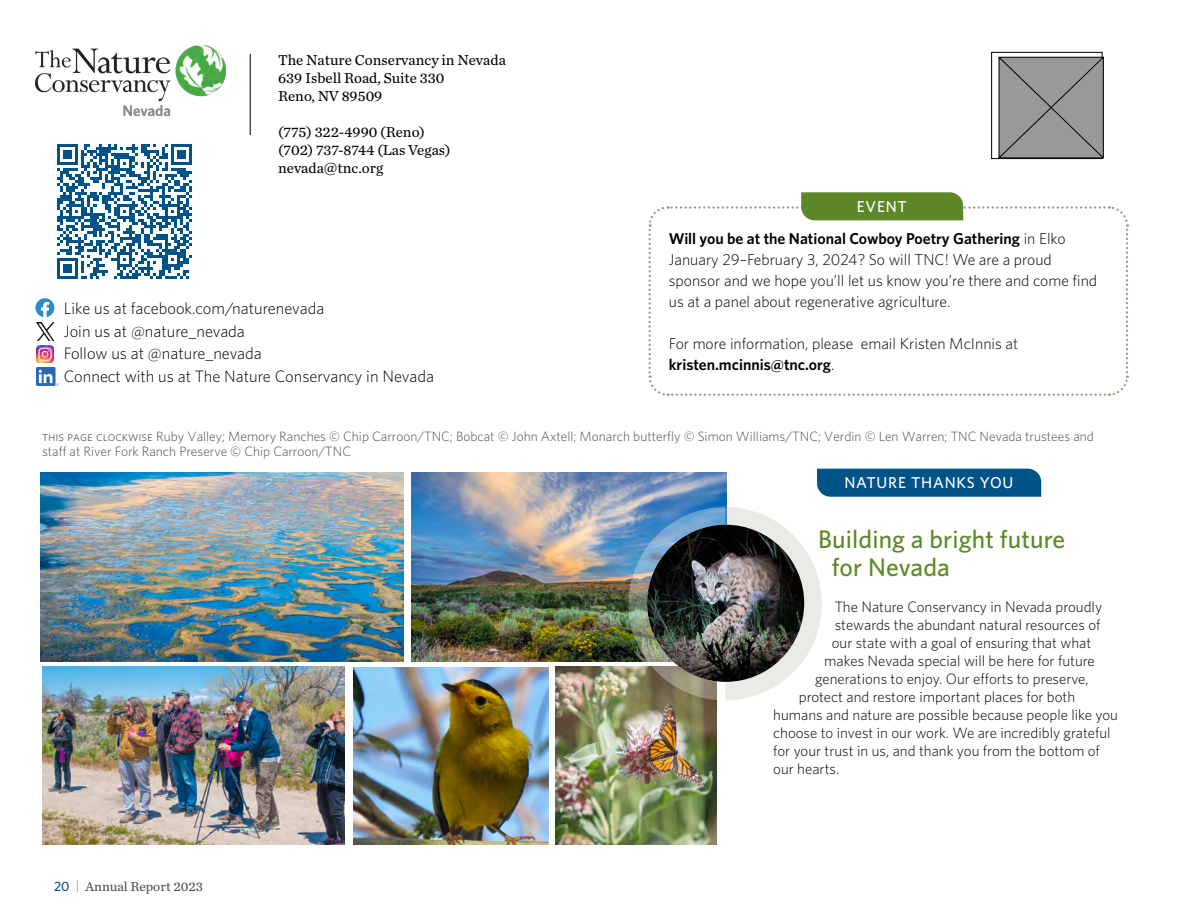
<style>
.page{position:relative;width:1188px;height:918px;background:#fff}
.page>*{position:absolute;margin:0;border:0;box-sizing:border-box;transform-origin:0 0}
.t1{font:500 25.5px/28.5px "Whitney";letter-spacing:.005em;color:#5e8827}
.t2{font:300 16.5px/22.5px "Whitney";color:#000}
.t3{font:300 15.75px/21px "Whitney";color:#000}
.t4{font:500 15.75px "Whitney";letter-spacing:.05em;color:#fff}
.t5{font:300 15px "Whitney";color:#000}
.t6{font:15px/18px "Chronicle Text G2";color:#000}
.t7{font:300 13.5px/15px "Whitney";color:#4d4c42}
.t8{font:13.5px "Chronicle Text G2";color:#4d4c42}
.s1{font-weight:600}
.s2{font-family:"Whitney";font-weight:500;color:#005387}
.s3{font-family:"Whitney";color:#989482}
</style>
<div class="page">
<hr style="left:250px;top:54px;width:1px;height:81px;background:#000">
<div style="left:991px;top:52px;width:111px;height:107px;border:1px solid #000"></div>
<svg style="left:998px;top:56px;width:106px;height:103px;background:#909090"></svg>
<img style="left:35px;top:46px;width:191px;height:70px">
<div style="left:817px;top:469px;width:224px;height:28px;background:#005387"></div>
<img style="left:556px;top:667px;width:160px;height:178px">
<img style="left:40px;top:472px;width:364px;height:190px">
<img style="left:42px;top:667px;width:302px;height:177px">
<img style="left:411px;top:472px;width:316px;height:190px">
<img style="left:353px;top:667px;width:196px;height:178px">
<img style="left:629px;top:507px;width:193px;height:193px">
<img style="left:647px;top:525px;width:157px;height:157px;border-radius:79px">
<svg style="left:57px;top:144px;width:135px;height:135px"></svg>
<svg style="left:35px;top:298px;width:19px;height:19px"></svg>
<img style="left:36px;top:367px;width:22px;height:19px">
<img style="left:36px;top:322px;width:19px;height:19px">
<img style="left:36px;top:346px;width:17px;height:17px">
<svg style="left:648px;top:192px;width:481px;height:204px"></svg>
<p class="t6" style="left:278px;top:50px;width:229px">The Nature Conservancy in Nevada<br>639 Isbell Road, Suite 330<br>Reno, NV 89509</p>
<p class="t6" style="left:278px;top:122px;width:174px">(775) 322-4990 (Reno) (702) 737-8744 (Las Vegas) nevada@tnc.org</p>
<p class="t2" style="left:64px;top:297px;width:372px">Like us at facebook.com/naturenevada<br>Join us at @nature_nevada<br>Follow us at @nature_nevada<br>Connect with us at The Nature Conservancy in Nevada</p>
<p class="t4" style="left:857px;top:196px;width:52px">EVENT</p>
<p class="t3" style="left:669px;top:228px;width:430px"><span class="s1">Will you be at the National Cowboy Poetry Gathering</span> in Elko January 29–February 3, 2024? So will TNC! We are a proud sponsor and we hope you’ll let us know you’re there and come find us at a panel about regenerative agriculture.</p>
<p class="t3" style="left:669px;top:333px;width:351px">For more information, please email Kristen McInnis at <span class="s1">kristen.mcinnis@tnc.org</span>.</p>
<p class="t7" style="left:42px;top:428px;width:1053px">this page clockwise Ruby Valley; Memory Ranches © Chip Carroon/TNC; Bobcat © John Axtell; Monarch butterfly © Simon Williams/TNC; Verdin © Len Warren; TNC Nevada trustees and staff at River Fork Ranch Preserve © Chip Carroon/TNC</p>
<p class="t4" style="left:844px;top:472px;width:171px">NATURE THANKS YOU</p>
<p class="t8" style="left:54px;top:876px;width:150px"><span class="s2">20</span> <span class="s3">|</span> Annual Report 2023</p>
<h1 class="t1" style="left:832px;top:524px;width:235px;text-indent:-13px">Building a bright future for Nevada</h1>
<p class="t5" style="left:835px;top:597px;width:269px">The Nature Conservancy in Nevada proudly</p>
<p class="t5" style="left:835px;top:615px;width:267px">stewards the abundant natural resources of</p>
<p class="t5" style="left:832px;top:633px;width:261px">our state with a goal of ensuring that what</p>
<p class="t5" style="left:824px;top:651px;width:272px">makes Nevada special will be here for future</p>
<p class="t5" style="left:815px;top:669px;width:275px">generations to enjoy. Our efforts to preserve,</p>
<p class="t5" style="left:799px;top:687px;width:278px">protect and restore important places for both</p>
<p class="t5" style="left:773px;top:705px;width:346px">humans and nature are possible because people like you</p>
<p class="t5" style="left:773px;top:723px;width:339px">choose to invest in our work. We are incredibly grateful</p>
<p class="t5" style="left:773px;top:741px;width:328px">for your trust in us, and thank you from the bottom of</p>
<p class="t5" style="left:773px;top:759px;width:67px">our hearts.</p>
</div>
